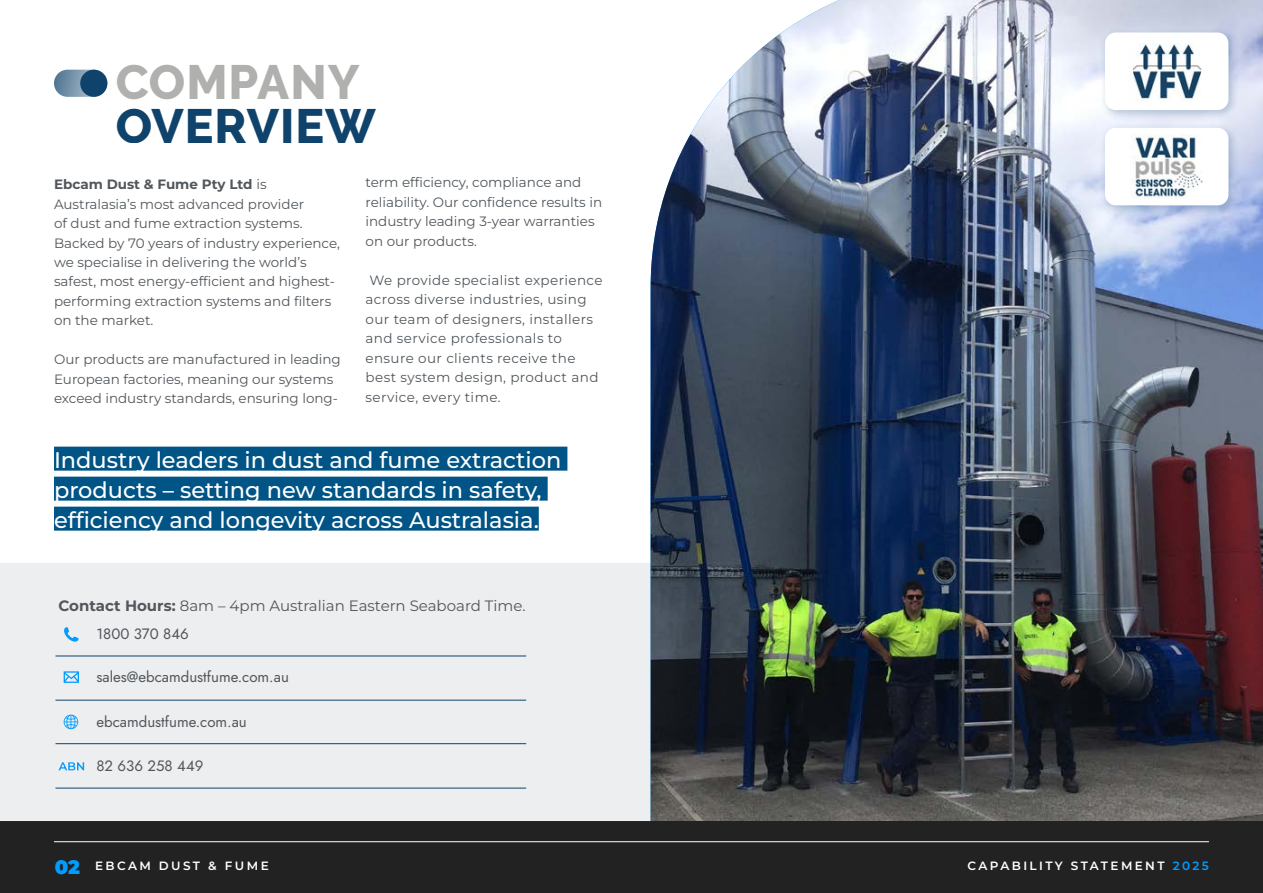
<style>
.page{position:relative;width:1263px;height:893px;background:#fff}
.page>*{position:absolute;margin:0;border:0;box-sizing:border-box;transform-origin:0 0}
.t1{font:800 48px "Raleway";letter-spacing:.02em;color:#0f436b}
.t2{font:800 48px "Raleway";letter-spacing:.02em;color:#b0b0ae}
.t3{font:500 22.5px/30px "Montserrat";color:#fff}
.t4{font:15px "Jost";color:#51575c}
.t5{font:15px "Montserrat";color:#51575c}
.t6{font:13.5px/19.5px "Montserrat";color:#51575c}
.t7{font:13.5px/19.5px "Montserrat";letter-spacing:.03em;color:#51575c}
.t8{font:600 12px "Montserrat";letter-spacing:.2em;color:#fff}
.s1{font-weight:700}
.s2{font-weight:900;font-size:19.5px;color:#009cff}
.s3{color:#009cff}
</style>
<div class="page">
<img style="left:651px;top:0;width:612px;height:822px">
<div style="left:0;top:822px;width:1263px;height:71px;background:#222"></div>
<hr style="left:54px;top:841px;width:1155px;height:1px;background:#fff">
<svg style="left:54px;top:70px;width:53px;height:27px"></svg>
<div style="left:80px;top:70px;width:27px;height:27px;background:#0f436b;border-radius:50%"></div>
<div style="left:0;top:563px;width:651px;height:259px;background:#edeeef"></div>
<hr style="left:55px;top:656px;width:471px;height:1px;background:#0f436b">
<hr style="left:55px;top:700px;width:471px;height:1px;background:#0f436b">
<hr style="left:55px;top:743px;width:471px;height:1px;background:#0f436b">
<hr style="left:55px;top:788px;width:471px;height:1px;background:#0f436b">
<svg style="left:63px;top:627px;width:16px;height:16px"></svg>
<svg style="left:59px;top:762px;width:25px;height:8px"></svg>
<svg style="left:64px;top:671px;width:15px;height:12px"></svg>
<svg style="left:64px;top:715px;width:14px;height:14px"></svg>
<div style="left:54px;top:447px;width:513px;height:24px;background:#005486"></div>
<div style="left:54px;top:477px;width:494px;height:24px;background:#005486"></div>
<div style="left:54px;top:507px;width:485px;height:24px;background:#005486"></div>
<div style="left:1099px;top:122px;width:141px;height:95px;background:#0f436b;opacity:.27"></div>
<div style="left:1105px;top:128px;width:123px;height:77px;background:#fff;border-radius:11px"></div>
<img style="left:1133px;top:135px;width:70px;height:63px">
<div style="left:1099px;top:27px;width:141px;height:95px;background:#0f436b;opacity:.27"></div>
<div style="left:1105px;top:32px;width:123px;height:78px;background:#fff;border-radius:11px"></div>
<img style="left:1129px;top:43px;width:73px;height:58px">
<h1 class="t2" style="left:115px;top:55px;width:246px">COMPANY</h1>
<h1 class="t1" style="left:115px;top:98px;width:262px">OVERVIEW</h1>
<p class="t6" style="left:54px;top:174px;width:288px"><span class="s1">Ebcam Dust &amp; Fume Pty Ltd</span> is Australasia’s most advanced provider<br>of dust and fume extraction systems.<br>Backed by 70 years of industry experience, we specialise in delivering the world’s safest, most energy-efficient and highest&shy;performing extraction systems and filters on the market.</p>
<p class="t6" style="left:54px;top:349px;width:288px">Our products are manufactured in leading<br>European factories, meaning our systems exceed industry standards, ensuring long-</p>
<p class="t6" style="left:366px;top:172px;width:238px">term efficiency, compliance and reliability. Our confidence results in industry leading 3-year warranties on our products.</p>
<p class="t7" style="left:366px;top:270px;width:239px">We provide specialist experience across diverse industries, using our team of designers, installers and service professionals to ensure our clients receive the best system design, product and service, every time.</p>
<h2 class="t3" style="left:54px;top:444px;width:509px">Industry leaders in dust and fume extraction products – setting new standards in safety, efficiency and longevity across Australasia.</h2>
<p class="t5" style="left:59px;top:595px;width:469px"><span class="s1">Contact Hours:</span> 8am – 4pm Australian Eastern Seaboard Time.</p>
<p class="t4" style="left:96px;top:624px;width:94px">1800 370 846</p>
<p class="t4" style="left:96px;top:667px;width:194px">sales@ebcamdustfume.com.au</p>
<p class="t4" style="left:96px;top:711px;width:152px">ebcamdustfume.com.au</p>
<p class="t4" style="left:96px;top:756px;width:109px">82 636 258 449</p>
<p class="t8" style="left:55px;top:857px;width:215px"><span class="s2">02</span> EBCAM DUST &amp; FUME</p>
<p class="t8" style="left:967px;top:857px;width:243px">CAPABILITY STATEMENT <span class="s3">2025</span></p>
</div>
